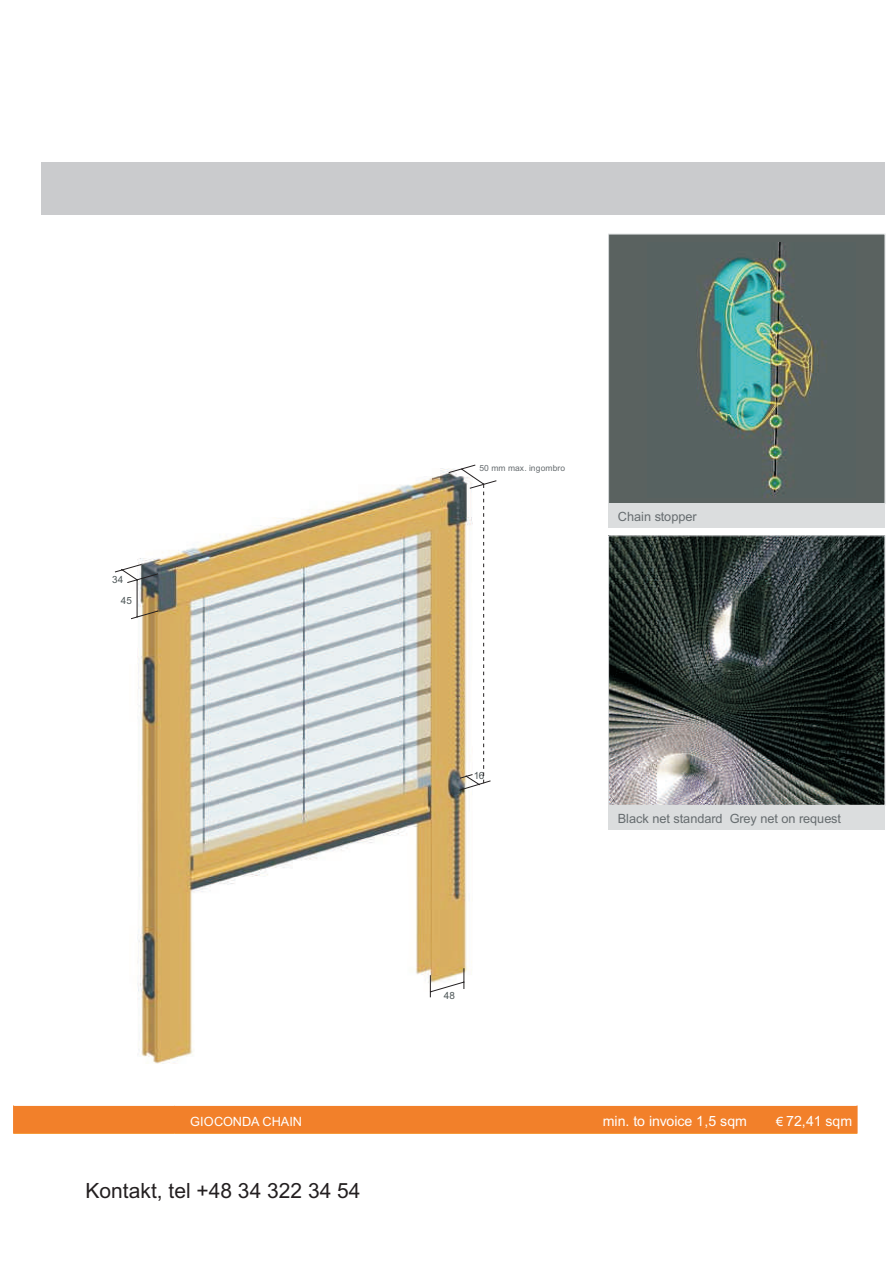
<style>
.page{position:relative;width:893px;height:1263px;background:#fff}
.page>*{position:absolute;margin:0;border:0;box-sizing:border-box;transform-origin:0 0}
.t1{font:21px "Arial";color:#231f20}
.t2{font:14.1px "Arial";color:#fff}
.t3{font:12.75px "Arial";color:#666c6f}
.t4{font:12.75px "Arial";color:#fff}
.t5{font:9.9px "Arial";letter-spacing:.01em;color:#4b5455}
.t6{font:8.55px "Arial";letter-spacing:.015em;color:#666c6f}
.s1{font-size:12.75px}
</style>
<div class="page">
<div style="left:42px;top:162px;width:843px;height:52px;background:#cacbcd"></div>
<img style="left:131px;top:469px;width:341px;height:594px">
<svg style="left:430px;top:968px;width:35px;height:29px"></svg>
<hr style="left:137px;top:580px;width:1px;height:37px;background:#231f20">
<svg style="left:114px;top:564px;width:45px;height:19px"></svg>
<svg style="left:131px;top:610px;width:28px;height:9px"></svg>
<img style="left:610px;top:538px;width:273px;height:265px">
<div style="left:608px;top:536px;width:277px;height:269px;border:1px solid #dbddde"></div>
<div style="left:608px;top:805px;width:277px;height:24px;background:#dbddde"></div>
<div style="left:609px;top:234px;width:276px;height:270px;background:#5a6260"></div>
<img style="left:696px;top:243px;width:130px;height:255px">
<div style="left:608px;top:234px;width:277px;height:270px;border:1px solid #dbddde"></div>
<div style="left:608px;top:503px;width:277px;height:24px;background:#dbddde"></div>
<div style="left:13px;top:1105px;width:845px;height:28px;background:#f2802a"></div>
<hr style="left:13px;top:1133px;width:161px;height:1px;background:#f59b3c">
<hr style="left:174px;top:1133px;width:683px;height:1px;background:#f59b3c">
<svg style="left:448px;top:465px;width:49px;height:326px"></svg>
<p class="t5" style="left:112px;top:576px;width:13px">34</p>
<p class="t5" style="left:121px;top:597px;width:13px">45</p>
<p class="t6" style="left:479px;top:465px;width:87px">50 mm max. ingombro</p>
<p class="t3" style="left:618px;top:512px;width:81px">Chain stopper</p>
<p class="t5" style="left:474px;top:772px;width:12px">16</p>
<p class="t5" style="left:444px;top:991px;width:13px">48</p>
<p class="t3" style="left:618px;top:814px;width:225px">Black net standard Grey net on request</p>
<p class="t4" style="left:190px;top:1116px;width:113px">GIOCONDA CHAIN</p>
<p class="t2" style="left:603px;top:1116px;width:146px">min. to invoice 1,5 sqm</p>
<p class="t2" style="left:776px;top:1116px;width:78px"><span class="s1">€</span> 72,41 sqm</p>
<h1 class="t1" style="left:86px;top:1183px;width:276px">Kontakt, tel +48 34 322 34 54</h1>
</div>
